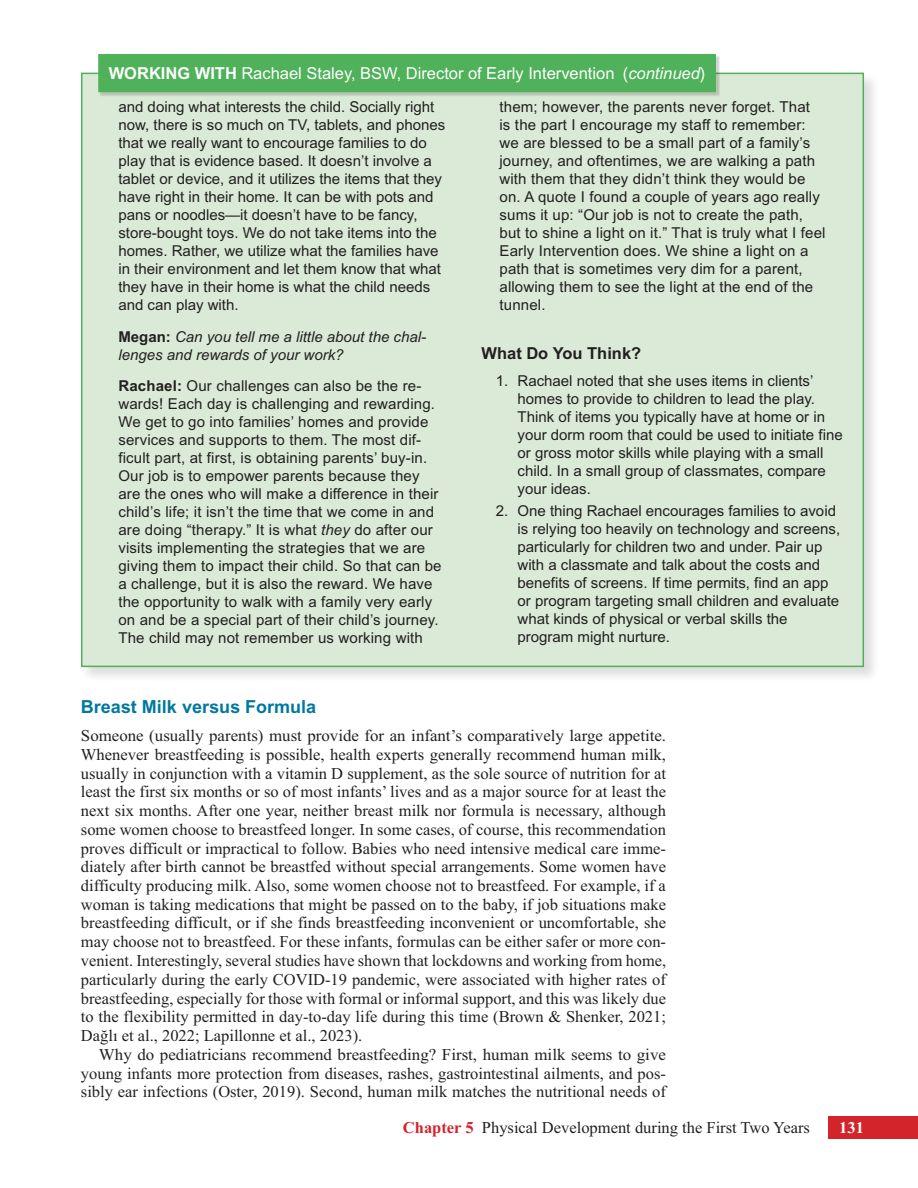
<style>
.page{position:relative;width:918px;height:1188px;background:#fff}
.page>*{position:absolute;margin:0;border:0;box-sizing:border-box;transform-origin:0 0}
.t1{font:700 18px "Arial MT Std";color:#0078a0}
.t2{font:16.5px/18.8px "Times New Roman";color:#231f20;text-align:justify}
.t3{font:16.5px "Arial MT Std";color:#fff}
.t4{font:700 16.5px "Arial MT Std";color:#231f20}
.t5{font:700 16.5px "Times New Roman";color:#fff}
.t6{font:15px/18px "Arial MT Std";color:#231f20}
.t7{font:italic 15px/18px "Arial MT Std";color:#231f20}
.s1{font-weight:700}
.s2{font-style:italic}
.s3{font-weight:700;font-style:normal}
.s4{font-weight:700;color:#d3232b}
</style>
<div class="page">
<div style="left:828px;top:1116px;width:90px;height:23px;background:#d3232b"></div>
<div style="left:80px;top:72px;width:800px;height:611px;background:#231f20;opacity:.15"></div>
<div style="left:82px;top:73px;width:781px;height:593px;background:#daead6"></div>
<div style="left:100px;top:55px;width:620px;height:42px;background:#231f20;opacity:.2"></div>
<div style="left:99px;top:55px;width:616px;height:36px;background:#4fb159"></div>
<div style="left:98px;top:54px;width:618px;height:38px;border:2px solid #4fb159"></div>
<p class="t3" style="left:109px;top:64px;width:598px"><span class="s1">WORKING WITH</span> Rachael Staley, BSW, Director of Early Intervention (<span class="s2">continued</span>)</p>
<p class="t6" style="left:118px;top:98px;width:328px">and doing what interests the child. Socially right now, there is so much on TV, tablets, and phones that we really want to encourage families to do play that is evidence based. It doesn’t involve a tablet or device, and it utilizes the items that they have right in their home. It can be with pots and pans or noodles—it doesn’t have to be fancy, store-bought toys. We do not take items into the homes. Rather, we utilize what the families have in their environment and let them know that what they have in their home is what the child needs and can play with.</p>
<p class="t7" style="left:118px;top:327px;width:309px"><span class="s3">Megan:</span> Can you tell me a little about the chal&shy;lenges and rewards of your work?</p>
<p class="t6" style="left:118px;top:377px;width:325px"><span class="s1">Rachael:</span> Our challenges can also be the re&shy;wards! Each day is challenging and rewarding.<br>We get to go into families’ homes and provide services and supports to them. The most dif&shy;ficult part, at first, is obtaining parents’ buy-in.<br>Our job is to empower parents because they are the ones who will make a difference in their child’s life; it isn’t the time that we come in and are doing “therapy.” It is what <span class="s2">they</span> do after our visits implementing the strategies that we are giving them to impact their child. So that can be a challenge, but it is also the reward. We have the opportunity to walk with a family very early on and be a special part of their child’s journey.<br>The child may not remember us working with</p>
<p class="t6" style="left:499px;top:98px;width:328px">them; however, the parents never forget. That<br>is the part I encourage my staff to remember: we are blessed to be a small part of a family’s journey, and oftentimes, we are walking a path with them that they didn’t think they would be on. A quote I found a couple of years ago really sums it up: “Our job is not to create the path, but to shine a light on it.” That is truly what I feel Early Intervention does. We shine a light on a path that is sometimes very dim for a parent, allowing them to see the light at the end of the tunnel.</p>
<p class="t4" style="left:481px;top:343px;width:161px">What Do You Think?</p>
<p class="t6" style="left:517px;top:371px;width:327px;text-indent:-22px">1. Rachael noted that she uses items in clients’ homes to provide to children to lead the play.<br>Think of items you typically have at home or in your dorm room that could be used to initiate fine or gross motor skills while playing with a small child. In a small group of classmates, compare your ideas.</p>
<p class="t6" style="left:517px;top:502px;width:324px;text-indent:-22px">2. One thing Rachael encourages families to avoid is relying too heavily on technology and screens, particularly for children two and under. Pair up with a classmate and talk about the costs and benefits of screens. If time permits, find an app or program targeting small children and evaluate what kinds of physical or verbal skills the program might nurture.</p>
<p class="t1" style="left:81px;top:696px;width:237px">Breast Milk versus Formula</p>
<p class="t2" style="left:81px;top:726px;width:587px">Someone (usually parents) must provide for an infant’s comparatively large appetite.<br>Whenever breastfeeding is possible, health experts generally recommend human milk, usually in conjunction with a vitamin D supplement, as the sole source of nutrition for at least the first six months or so of most infants’ lives and as a major source for at least the next six months. After one year, neither breast milk nor formula is necessary, although some women choose to breastfeed longer. In some cases, of course, this recommendation proves difficult or impractical to follow. Babies who need intensive medical care imme&shy;diately after birth cannot be breastfed without special arrangements. Some women have difficulty producing milk. Also, some women choose not to breastfeed. For example, if a woman is taking medications that might be passed on to the baby, if job situations make breastfeeding difficult, or if she finds breastfeeding inconvenient or uncomfortable, she may choose not to breastfeed. For these infants, formulas can be either safer or more con&shy;venient. Interestingly, several studies have shown that lockdowns and working from home, particularly during the early COVID-19 pandemic, were associated with higher rates of breastfeeding, especially for those with formal or informal support, and this was likely due to the flexibility permitted in day-to-day life during this time (Brown &amp; Shenker, 2021; Dağlı et al., 2022; Lapillonne et al., 2023).</p>
<p class="t2" style="left:81px;top:1045px;width:587px;text-indent:18px">Why do pediatricians recommend breastfeeding? First, human milk seems to give young infants more protection from diseases, rashes, gastrointestinal ailments, and pos&shy;sibly ear infections (Oster, 2019). Second, human milk matches the nutritional needs of</p>
<p class="t2" style="left:403px;top:1118px;width:409px"><span class="s4">Chapter 5</span> Physical Development during the First Two Years</p>
<p class="t5" style="left:839px;top:1118px;width:26px">131</p>
</div>
